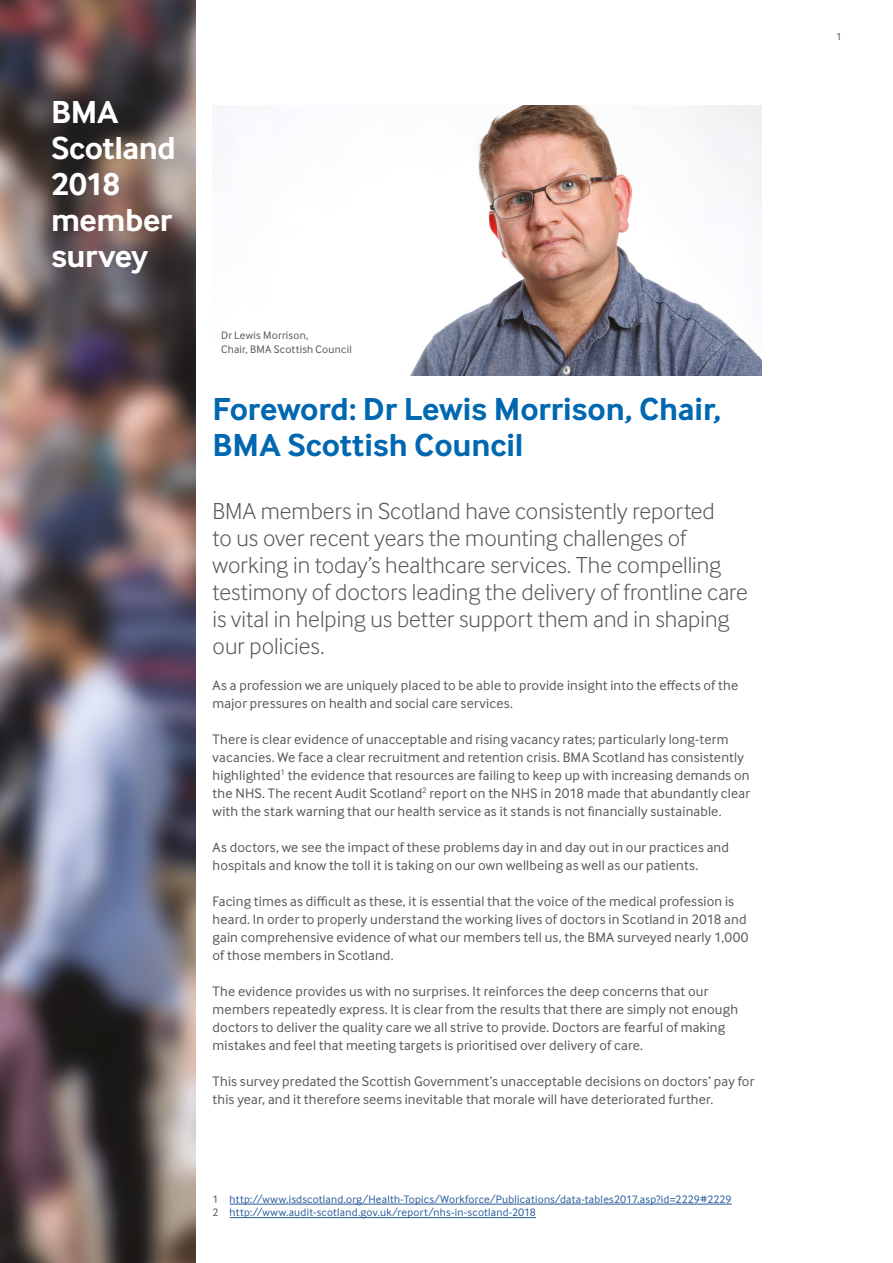
<style>
.page{position:relative;width:893px;height:1263px;background:#fff}
.page>*{position:absolute;margin:0;border:0;box-sizing:border-box;transform-origin:0 0}
.t1{font:700 33px/36px "Inter Face";letter-spacing:-.005em;color:#0067b1}
.t2{font:700 33px/36px "Inter Face";letter-spacing:-.015em;color:#fff}
.t3{font:300 24px/27px "Inter Face";color:#575756}
.t4{font:14.25px/18px "Inter Face";letter-spacing:.01em;color:#575756}
.t5{font:11.25px/13.5px "Inter Face";letter-spacing:.02em;color:#275b9b}
.t6{font:11.25px/13.5px "Inter Face";letter-spacing:.02em;color:#575756}
.t7{font:10.5px "Inter Face";color:#575756}
.s1{color:#575756}
</style>
<div class="page">
<img style="left:0;top:0;width:196px;height:1263px">
<hr style="left:230px;top:1204px;width:502px;height:1px;background:#275b9b">
<hr style="left:230px;top:1217px;width:306px;height:1px;background:#275b9b">
<img style="left:213px;top:105px;width:548px;height:270px">
<h1 class="t2" style="left:51px;top:94px;width:126px">BMA<br>Scotland<br>2018 member survey</h1>
<p class="t6" style="left:221px;top:329px;width:132px">Dr Lewis Morrison,<br>Chair, BMA Scottish Council</p>
<h1 class="t1" style="left:213px;top:391px;width:510px">Foreword: Dr Lewis Morrison, Chair,<br>BMA Scottish Council</h1>
<p class="t3" style="left:213px;top:497px;width:537px">BMA members in Scotland have consistently reported<br>to us over recent years the mounting challenges of working in today’s healthcare services. The compelling testimony of doctors leading the delivery of frontline care is vital in helping us better support them and in shaping our policies.</p>
<p class="t4" style="left:213px;top:676px;width:527px">As a profession we are uniquely placed to be able to provide insight into the effects of the major pressures on health and social care services.</p>
<p class="t4" style="left:213px;top:730px;width:539px">There is clear evidence of unacceptable and rising vacancy rates; particularly long-term vacancies. We face a clear recruitment and retention crisis. BMA Scotland has consistently highlighted<sup>1</sup> the evidence that resources are failing to keep up with increasing demands on the NHS. The recent Audit Scotland<sup>2</sup> report on the NHS in 2018 made that abundantly clear with the stark warning that our health service as it stands is not financially sustainable.</p>
<p class="t4" style="left:213px;top:838px;width:518px">As doctors, we see the impact of these problems day in and day out in our practices and hospitals and know the toll it is taking on our own wellbeing as well as our patients.</p>
<p class="t4" style="left:213px;top:892px;width:537px">Facing times as difficult as these, it is essential that the voice of the medical profession is heard. In order to properly understand the working lives of doctors in Scotland in 2018 and gain comprehensive evidence of what our members tell us, the BMA surveyed nearly 1,000 of those members in Scotland.</p>
<p class="t4" style="left:213px;top:982px;width:527px">The evidence provides us with no surprises. It reinforces the deep concerns that our members repeatedly express. It is clear from the results that there are simply not enough doctors to deliver the quality care we all strive to provide. Doctors are fearful of making mistakes and feel that meeting targets is prioritised over delivery of care.</p>
<p class="t4" style="left:213px;top:1072px;width:543px">This survey predated the Scottish Government’s unacceptable decisions on doctors’ pay for this year, and it therefore seems inevitable that morale will have deteriorated further.</p>
<p class="t5" style="left:213px;top:1192px;width:521px"><span class="s1">1</span> http://www.isdscotland.org/Health-Topics/Workforce/Publications/data-tables2017.asp?id=2229#2229<br><span class="s1">2</span> http://www.audit-scotland.gov.uk/report/nhs-in-scotland-2018</p>
<p class="t7" style="left:836px;top:31px;width:7px">1</p>
</div>
